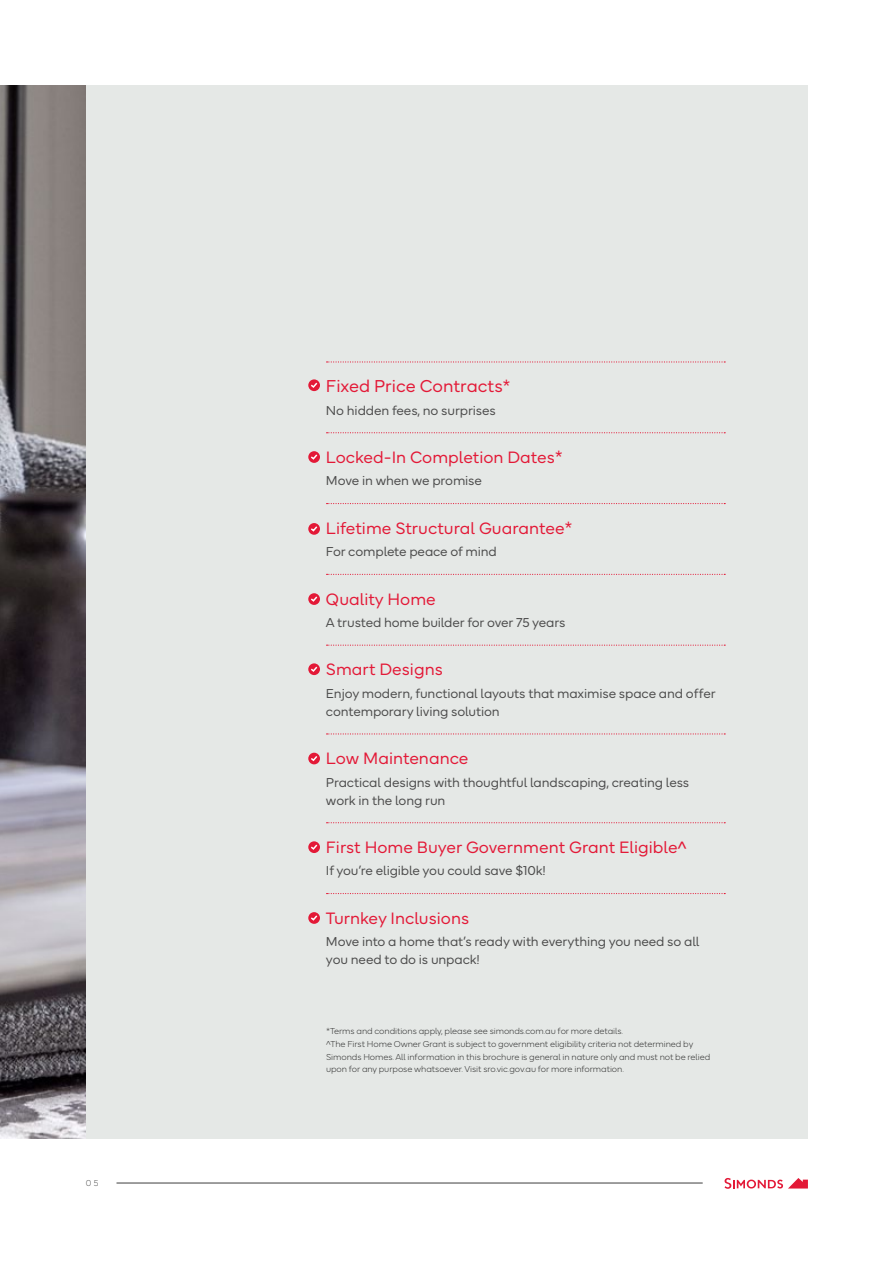
<style>
.page{position:relative;width:893px;height:1263px;background:#fff}
.page>*{position:absolute;margin:0;border:0;box-sizing:border-box;transform-origin:0 0}
.t1{font:300 18px "Mundial Alt";color:#e31937}
.t2{font:300 17.25px "Mundial Alt";color:#e31937}
.t3{font:300 13.5px/18px "Mundial Alt";letter-spacing:-.01em;color:#4c4c4c}
.t4{font:100 9px/12.8px "Mundial Alt";letter-spacing:-.01em;color:#3e3e3e}
.t5{font:9px "Mundial Alt Hair";color:#3e3e3e}
.s1{font-size:18px}
</style>
<div class="page">
<div style="left:0;top:85px;width:808px;height:1054px;background:#e5e8e6"></div>
<img style="left:0;top:85px;width:85px;height:1054px">
<svg style="left:327px;top:361px;width:398px;height:1px"></svg>
<svg style="left:327px;top:432px;width:398px;height:1px"></svg>
<svg style="left:327px;top:503px;width:398px;height:1px"></svg>
<svg style="left:327px;top:574px;width:398px;height:1px"></svg>
<svg style="left:327px;top:645px;width:398px;height:1px"></svg>
<svg style="left:327px;top:733px;width:398px;height:1px"></svg>
<svg style="left:327px;top:822px;width:398px;height:1px"></svg>
<svg style="left:327px;top:893px;width:398px;height:1px"></svg>
<svg style="left:308px;top:379px;width:12px;height:12px"></svg>
<svg style="left:309px;top:381px;width:10px;height:8px"></svg>
<svg style="left:308px;top:451px;width:12px;height:12px"></svg>
<svg style="left:309px;top:453px;width:10px;height:8px"></svg>
<svg style="left:308px;top:523px;width:12px;height:12px"></svg>
<svg style="left:309px;top:525px;width:10px;height:8px"></svg>
<svg style="left:308px;top:593px;width:12px;height:12px"></svg>
<svg style="left:309px;top:595px;width:10px;height:8px"></svg>
<svg style="left:308px;top:663px;width:12px;height:12px"></svg>
<svg style="left:309px;top:665px;width:10px;height:8px"></svg>
<div style="left:308px;top:753px;width:12px;height:11px;background:#e31937;border-radius:50%"></div>
<svg style="left:309px;top:754px;width:10px;height:8px"></svg>
<svg style="left:308px;top:841px;width:12px;height:12px"></svg>
<svg style="left:309px;top:843px;width:10px;height:8px"></svg>
<svg style="left:308px;top:912px;width:12px;height:12px"></svg>
<svg style="left:309px;top:914px;width:10px;height:8px"></svg>
<svg style="left:724px;top:1178px;width:84px;height:11px"></svg>
<hr style="left:117px;top:1183px;width:586px;height:1px;background:#3e3e3e">
<p class="t5" style="left:86px;top:1176px;width:14px">0 5</p>
<h1 class="t1" style="left:326px;top:372px;width:186px">Fixed Price Contracts*</h1>
<p class="t3" style="left:326px;top:400px;width:171px">No hidden fees, no surprises</p>
<p class="t2" style="left:326px;top:444px;width:239px">Locked-In Completion Dates<span class="s1">*</span></p>
<p class="t3" style="left:326px;top:470px;width:158px">Move in when we promise</p>
<p class="t2" style="left:326px;top:514px;width:248px">Lifetime Structural Guarantee<span class="s1">*</span></p>
<p class="t3" style="left:326px;top:541px;width:172px">For complete peace of mind</p>
<p class="t2" style="left:326px;top:585px;width:111px">Quality Home</p>
<p class="t3" style="left:326px;top:612px;width:241px">A trusted home builder for over 75 years</p>
<p class="t2" style="left:326px;top:656px;width:118px">Smart Designs</p>
<p class="t3" style="left:326px;top:683px;width:391px">Enjoy modern, functional layouts that maximise space and offer contemporary living solution</p>
<p class="t2" style="left:326px;top:745px;width:144px">Low Maintenance</p>
<p class="t3" style="left:326px;top:772px;width:365px">Practical designs with thoughtful landscaping, creating less work in the long run</p>
<p class="t2" style="left:326px;top:834px;width:362px">First Home Buyer Government Grant Eligible^</p>
<p class="t3" style="left:326px;top:860px;width:221px">If you’re eligible you could save $10k!</p>
<p class="t2" style="left:326px;top:904px;width:145px">Turnkey Inclusions</p>
<p class="t3" style="left:326px;top:931px;width:375px">Move into a home that’s ready with everything you need so all you need to do is unpack!</p>
<p class="t4" style="left:326px;top:1024px;width:386px">*Terms and conditions apply, please see simonds.com.au for more details.<br>^The First Home Owner Grant is subject to government eligibility criteria not determined by Simonds Homes. All information in this brochure is general in nature only and must not be relied upon for any purpose whatsoever. Visit sro.vic.gov.au for more information.</p>
</div>
